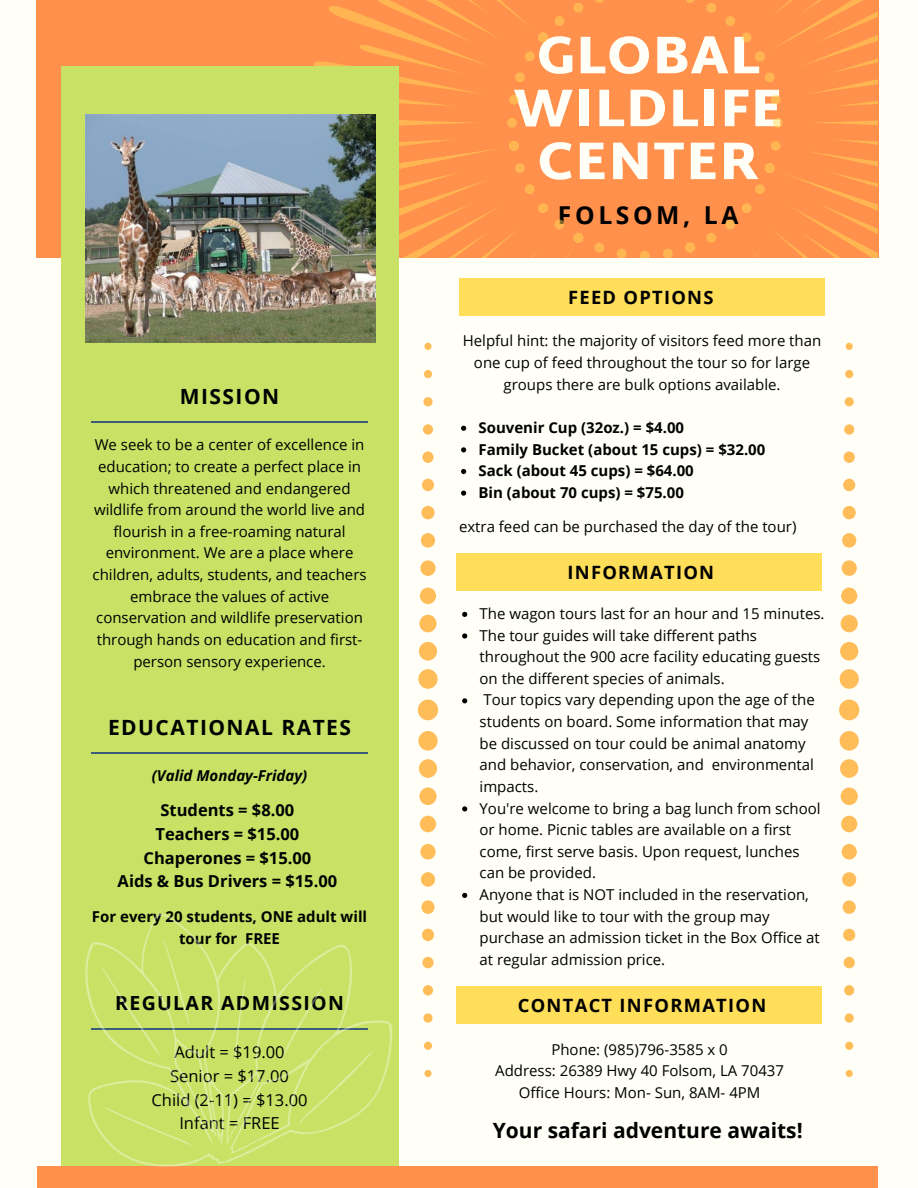
<style>
.page{position:relative;width:918px;height:1188px;background:#fffff7}
.page>*{position:absolute;margin:0;border:0;box-sizing:border-box;transform-origin:0 0}
.t1{font:900 53.55px/52.9px "Martel Sans";letter-spacing:.02em;color:#fffff7;text-align:center}
.t2{font:700 24.75px "Open Sans";letter-spacing:.145em;color:#000}
.t3{font:700 21px "Open Sans";color:#000}
.t4{font:700 21px "Open Sans";letter-spacing:.07em;color:#000}
.t5{font:700 19.5px "Open Sans";letter-spacing:.07em;color:#000}
.t6{font:700 18.3px "Open Sans";letter-spacing:.07em;color:#000}
.t7{font:700 16.5px/23.7px "Open Sans";color:#000;text-align:center}
.t8{font:16.5px/23.7px "Open Sans";color:#000;text-align:center}
.t9{font:15px/21.6px "Open Sans";color:#000;text-align:center}
.t10{font:700 15px/21.6px "Open Sans";color:#000}
.t11{font:italic 700 15px "Open Sans";color:#000}
</style>
<div class="page">
<div style="left:37px;top:0;width:842px;height:258px;background:#ff914d"></div>
<div style="left:459px;top:278px;width:366px;height:37px;background:#ffde59"></div>
<svg style="left:461px;top:426px;width:5px;height:5px"></svg>
<svg style="left:461px;top:447px;width:5px;height:5px"></svg>
<svg style="left:461px;top:469px;width:5px;height:5px"></svg>
<svg style="left:461px;top:491px;width:5px;height:5px"></svg>
<div style="left:457px;top:553px;width:365px;height:37px;background:#ffde59"></div>
<div style="left:457px;top:987px;width:365px;height:37px;background:#ffde59"></div>
<svg style="left:462px;top:612px;width:5px;height:5px"></svg>
<svg style="left:462px;top:633px;width:5px;height:6px"></svg>
<svg style="left:462px;top:698px;width:5px;height:5px"></svg>
<svg style="left:462px;top:806px;width:5px;height:6px"></svg>
<svg style="left:462px;top:893px;width:5px;height:5px"></svg>
<div style="left:38px;top:1166px;width:840px;height:22px;background:#ff914d"></div>
<svg style="left:313px;top:0;width:565px;height:258px"></svg>
<div style="left:62px;top:66px;width:337px;height:1100px;background:#c9e265"></div>
<hr style="left:91px;top:421px;width:277px;height:1px;background:#3c5d79">
<hr style="left:91px;top:752px;width:277px;height:1px;background:#3c5d79">
<img style="left:85px;top:115px;width:291px;height:227px">
<svg style="left:85px;top:914px;width:307px;height:253px"></svg>
<svg style="left:102px;top:940px;width:88px;height:115px"></svg>
<svg style="left:234px;top:978px;width:12px;height:84px"></svg>
<svg style="left:105px;top:1108px;width:87px;height:38px"></svg>
<svg style="left:282px;top:986px;width:91px;height:139px"></svg>
<svg style="left:418px;top:343px;width:20px;height:734px"></svg>
<svg style="left:839px;top:343px;width:20px;height:734px"></svg>
<h3 class="t4" style="left:180px;top:382px;width:101px">MISSION</h3>
<p class="t9" style="left:93px;top:434px;width:276px">We seek to be a center of excellence in education; to create a perfect place in which threatened and endangered wildlife from around the world live and flourish in a free-roaming natural environment. We are a place where children, adults, students, and teachers embrace the values of active conservation and wildlife preservation through hands on education and first&shy;person sensory experience.</p>
<h3 class="t4" style="left:108px;top:713px;width:245px">EDUCATIONAL RATES</h3>
<p class="t11" style="left:152px;top:765px;width:157px">(Valid Monday-Friday)</p>
<p class="t7" style="left:118px;top:798px;width:221px">Students = $8.00<br>Teachers = $15.00<br>Chaperones = $15.00<br>Aids &amp; Bus Drivers = $15.00</p>
<p class="t10" style="left:92px;top:906px;width:277px;text-align:center">For every 20 students, ONE adult will tour for FREE</p>
<h3 class="t5" style="left:115px;top:989px;width:230px">REGULAR ADMISSION</h3>
<p class="t8" style="left:152px;top:1040px;width:158px">Adult = $19.00<br>Senior = $17.00<br>Child (2-11) = $13.00<br>Infant = FREE</p>
<h1 class="t1" style="left:514px;top:28px;width:271px">GLOBAL<br>WILDLIFE<br>CENTER</h1>
<h2 class="t2" style="left:558px;top:198px;width:182px">FOLSOM, LA</h2>
<p class="t6" style="left:568px;top:284px;width:147px">FEED OPTIONS</p>
<p class="t9" style="left:463px;top:330px;width:360px">Helpful hint: the majority of visitors feed more than one cup of feed throughout the tour so for large groups there are bulk options available.</p>
<p class="t10" style="left:478px;top:416px;width:288px">Souvenir Cup (32oz.) = $4.00<br>Family Bucket (about 15 cups) = $32.00<br>Sack (about 45 cups) = $64.00<br>Bin (about 70 cups) = $75.00</p>
<p class="t9" style="left:459px;top:515px;width:339px">extra feed can be purchased the day of the tour)</p>
<p class="t6" style="left:567px;top:559px;width:148px">INFORMATION</p>
<p class="t9" style="left:480px;top:602px;width:347px;text-align:left">The wagon tours last for an hour and 15 minutes.<br>The tour guides will take different paths throughout the 900 acre facility educating guests on the different species of animals.<br>Tour topics vary depending upon the age of the students on board. Some information that may be discussed on tour could be animal anatomy and behavior, conservation, and environmental impacts.<br>You're welcome to bring a bag lunch from school or home. Picnic tables are available on a first come, first serve basis. Upon request, lunches can be provided.<br>Anyone that is NOT included in the reservation, but would like to tour with the group may purchase an admission ticket in the Box Office at at regular admission price.</p>
<p class="t6" style="left:518px;top:993px;width:250px">CONTACT INFORMATION</p>
<p class="t9" style="left:495px;top:1038px;width:290px">Phone: (985)796-3585 x 0<br>Address: 26389 Hwy 40 Folsom, LA 70437<br>Office Hours: Mon- Sun, 8AM- 4PM</p>
<h3 class="t3" style="left:493px;top:1115px;width:311px">Your safari adventure awaits!</h3>
</div>
